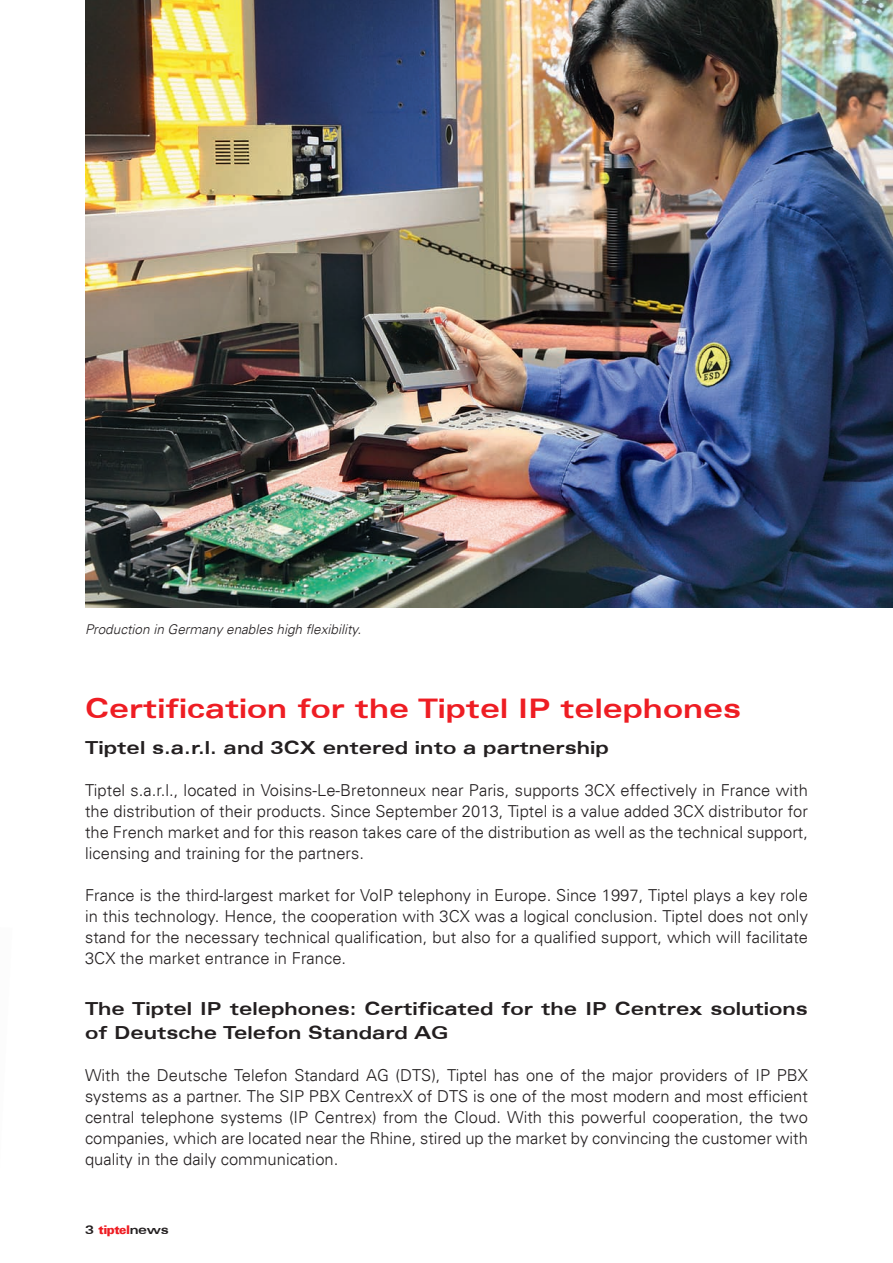
<style>
.page{position:relative;width:893px;height:1263px;background:#fff}
.page>*{position:absolute;margin:0;border:0;box-sizing:border-box;transform-origin:0 0}
.t1{font:700 expanded 27px "Univers";letter-spacing:.005em;color:#ee1d23}
.t2{font:700 expanded 18px/24px "Univers";color:#231f20}
.t3{font:16.5px/21px "USA Light Plain";letter-spacing:.005em;color:#231f20;text-align:justify}
.t4{font:italic 13.5px "USA Light";color:#231f20}
.t5{font:12px "USA Black Plain";letter-spacing:-.04em;color:#ee1d23}
.s1{font-family:"Univers";font-weight:700;font-stretch:expanded;color:#231f20}
</style>
<div class="page">
<img style="left:85px;top:0;width:808px;height:607px">
<p class="t4" style="left:85px;top:621px;width:278px">Production in Germany enables high flexibility.</p>
<p class="t1" style="left:85px;top:693px;width:658px">Certification for the Tiptel IP telephones</p>
<p class="t2" style="left:85px;top:736px;width:525px">Tiptel s.a.r.l. and 3CX entered into a partnership</p>
<p class="t3" style="left:85px;top:779px;width:724px">Tiptel s.a.r.l., located in Voisins-Le-Bretonneux near Paris, supports 3CX effectively in France with the distribution of their products. Since September 2013, Tiptel is a value added 3CX distributor for the French market and for this reason takes care of the distribution as well as the technical support, licensing and training for the partners.</p>
<p class="t3" style="left:85px;top:884px;width:724px">France is the third-largest market for VoIP telephony in Europe. Since 1997, Tiptel plays a key role in this technology. Hence, the cooperation with 3CX was a logical conclusion. Tiptel does not only stand for the necessary technical qualification, but also for a qualified support, which will facilitate 3CX the market entrance in France.</p>
<p class="t2" style="left:85px;top:997px;width:724px">The Tiptel IP telephones: Certificated for the IP Centrex solutions of Deutsche Telefon Standard AG</p>
<p class="t3" style="left:85px;top:1064px;width:724px">With the Deutsche Telefon Standard AG (DTS), Tiptel has one of the major providers of IP PBX systems as a partner. The SIP PBX CentrexX of DTS is one of the most modern and most efficient central telephone systems (IP Centrex) from the Cloud. With this powerful cooperation, the two companies, which are located near the Rhine, stired up the market by convincing the customer with quality in the daily communication.</p>
<p class="t5" style="left:85px;top:1222px;width:85px"><span class="s1">3</span> tiptel<span class="s1">news</span></p>
</div>
